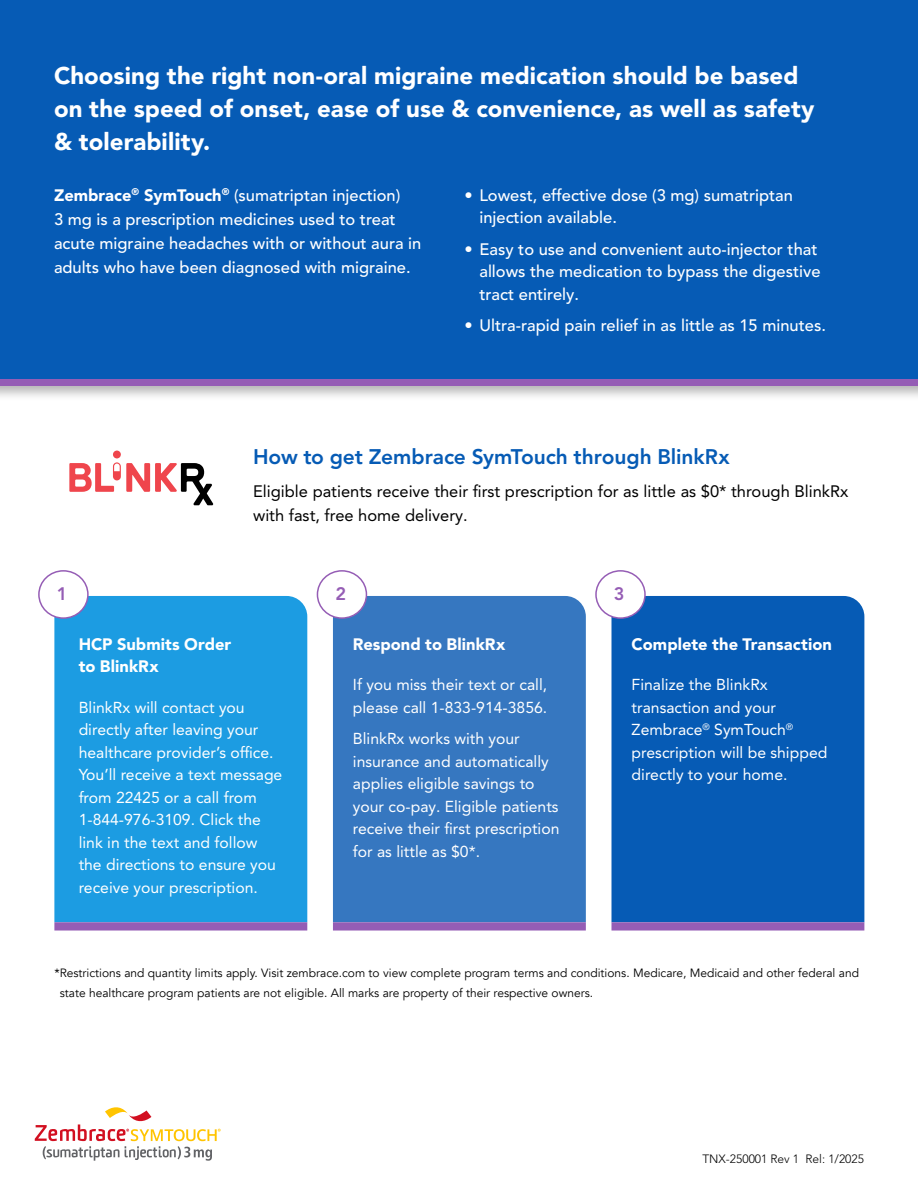
<style>
.page{position:relative;width:918px;height:1188px;background:#fff}
.page>*{position:absolute;margin:0;border:0;box-sizing:border-box;transform-origin:0 0}
.Subheads_2{font:900 24px/33px "Avenir LT Pro";letter-spacing:.005em;color:#fff}
.Question{font:800 21px "Avenir LT Pro";letter-spacing:-.005em;color:#065bb5}
.t1{font:800 18px "Avenir LT Pro";color:#955db5}
.Bullets{font:500 16.5px/22.5px "Avenir LT Pro";color:#fff}
.Body{font:500 16.5px/24px "Avenir LT Pro";color:#fff}
.Body-2{font:16.5px/24px "Avenir LT Pro";color:#000}
.Question-2{font:900 16.5px/22.5px "Avenir LT Pro";color:#fff}
.Body-3{font:15.75px/22.5px "Avenir LT Pro";color:#fff}
.t2{font:12px/19.5px "Avenir";color:#000}
.t3{font:300 12px "Avenir LT Pro";color:#000}
.s1{font-weight:900}
</style>
<div class="page">
<div style="left:54px;top:596px;width:253px;height:326px;background:#1c9ce2"></div>
<svg style="left:54px;top:922px;width:253px;height:9px;background:#9b69ba"></svg>
<div style="left:333px;top:596px;width:253px;height:326px;background:#3677c0"></div>
<svg style="left:333px;top:922px;width:253px;height:9px;background:#9c69ba"></svg>
<div style="left:612px;top:596px;width:252px;height:326px;background:#065bb5"></div>
<svg style="left:612px;top:922px;width:252px;height:9px;background:#9b68ba"></svg>
<div style="left:0;top:362px;width:918px;height:40px;background:#000;opacity:.3"></div>
<div style="left:0;top:366px;width:918px;height:20px;background:#955db5"></div>
<div style="left:0;top:0;width:918px;height:378px;background:#065bb5"></div>
<div style="left:113px;top:451px;width:8px;height:7px;background:#ef454c;border-radius:50%"></div>
<svg style="left:113px;top:462px;width:8px;height:19px"></svg>
<svg style="left:69px;top:463px;width:51px;height:29px"></svg>
<svg style="left:126px;top:463px;width:87px;height:42px"></svg>
<div style="left:39px;top:571px;width:49px;height:47px;background:#fff;border-radius:50%"></div>
<div style="left:38px;top:570px;width:51px;height:49px;border:2px solid #955db5;border-radius:50%"></div>
<div style="left:317px;top:571px;width:49px;height:47px;background:#fff;border-radius:50%"></div>
<div style="left:317px;top:570px;width:50px;height:49px;border:2px solid #955db5;border-radius:50%"></div>
<div style="left:596px;top:571px;width:49px;height:47px;background:#fff;border-radius:50%"></div>
<div style="left:595px;top:570px;width:51px;height:49px;border:2px solid #955db5;border-radius:50%"></div>
<svg style="left:35px;top:1107px;width:186px;height:54px"></svg>
<p class="Subheads_2" style="left:54px;top:59px;width:762px">Choosing the right non-oral migraine medication should be based on the speed of onset, ease of use &amp; convenience, as well as safety &amp; tolerability.</p>
<p class="Body" style="left:54px;top:183px;width:369px"><span class="s1">Zembrace</span><sup>®</sup> <span class="s1">SymTouch</span><sup>®</sup> (sumatriptan injection)<br>3 mg is a prescription medicines used to treat acute migraine headaches with or without aura in adults who have been diagnosed with migraine.</p>
<p class="Bullets" style="left:479px;top:184px;width:315px;text-indent:-15px">• Lowest, effective dose (3 mg) sumatriptan injection available.</p>
<p class="Bullets" style="left:479px;top:238px;width:343px;text-indent:-15px">• Easy to use and convenient auto-injector that allows the medication to bypass the digestive tract entirely.</p>
<p class="Bullets" style="left:464px;top:315px;width:363px">• Ultra-rapid pain relief in as little as 15 minutes.</p>
<p class="Question" style="left:253px;top:444px;width:478px">How to get Zembrace SymTouch through BlinkRx</p>
<p class="Body-2" style="left:253px;top:479px;width:597px">Eligible patients receive their first prescription for as little as $0* through BlinkRx with fast, free home delivery.</p>
<p class="t1" style="left:57px;top:583px;width:12px">1</p>
<p class="t1" style="left:335px;top:583px;width:12px">2</p>
<p class="t1" style="left:614px;top:583px;width:12px">3</p>
<p class="Question-2" style="left:79px;top:633px;width:154px">HCP Submits Order to BlinkRx</p>
<p class="Body-3" style="left:79px;top:696px;width:205px">BlinkRx will contact you directly after leaving your healthcare provider’s office.<br>You’ll receive a text message from 22425 or a call from<br>1-844-976-3109. Click the link in the text and follow the directions to ensure you receive your prescription.</p>
<p class="Question-2" style="left:353px;top:633px;width:154px">Respond to BlinkRx</p>
<p class="Body-3" style="left:353px;top:673px;width:196px">If you miss their text or call, please call 1-833-914-3856.</p>
<p class="Body-3" style="left:353px;top:727px;width:208px">BlinkRx works with your insurance and automatically applies eligible savings to your co-pay. Eligible patients receive their first prescription for as little as $0*.</p>
<p class="Question-2" style="left:632px;top:633px;width:202px">Complete the Transaction</p>
<p class="Body-3" style="left:632px;top:673px;width:197px">Finalize the BlinkRx transaction and your<br>Zembrace<sup>®</sup> SymTouch<sup>® </sup>prescription will be shipped directly to your home.</p>
<p class="t2" style="left:60px;top:964px;width:801px;text-indent:-5px">*Restrictions and quantity limits apply. Visit zembrace.com to view complete program terms and conditions. Medicare, Medicaid and other federal and state healthcare program patients are not eligible. All marks are property of their respective owners.</p>
<p class="t3" style="left:702px;top:1152px;width:163px">TNX-250001 Rev 1 Rel: 1/2025</p>
</div>
